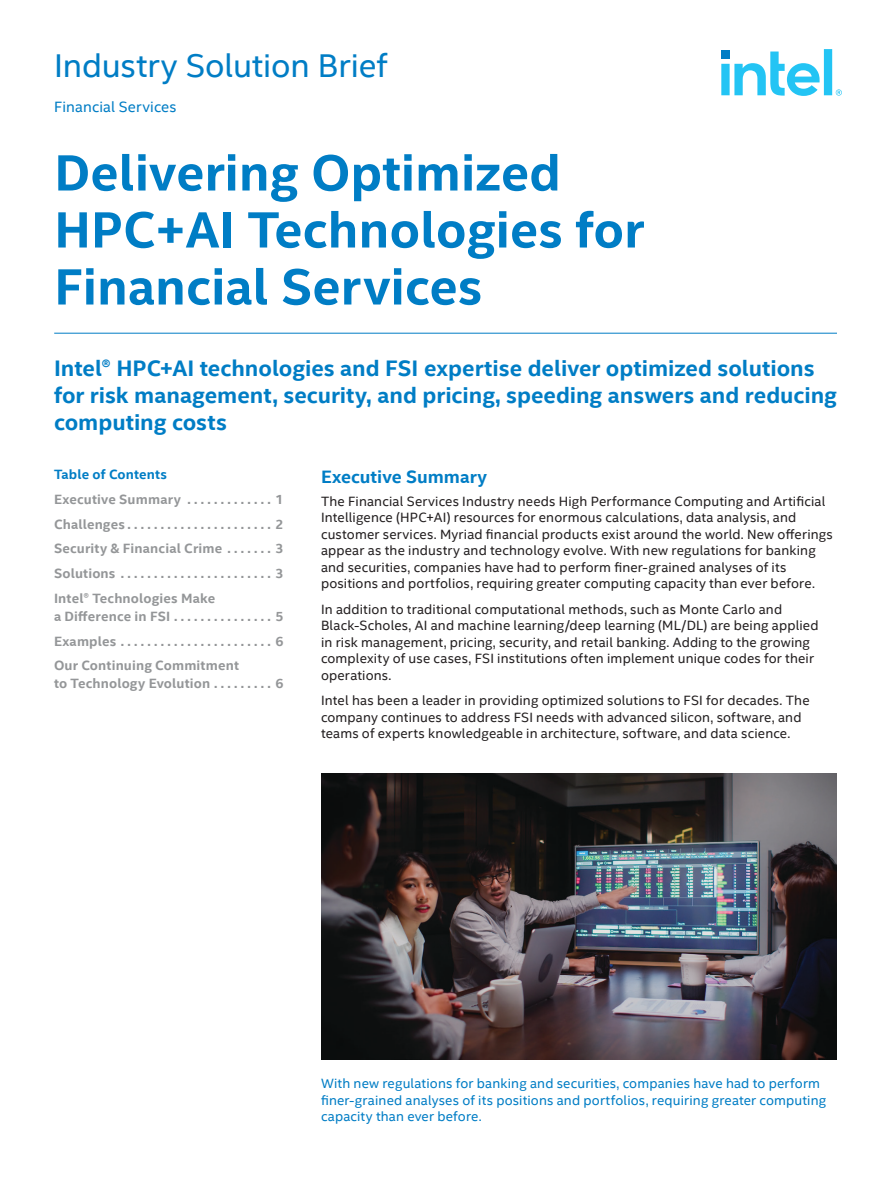
<style>
.page{position:relative;width:891px;height:1188px;background:#fff}
.page>*{position:absolute;margin:0;border:0;box-sizing:border-box;transform-origin:0 0}
.Main_Title{font:700 51px/57px "Intel Clear";color:#007dc5}
.PgTtlLft_-Page_Title{font:33px "Intel Clear";letter-spacing:-.005em;color:#007dc5}
.Subhead_1{font:700 22.5px/27px "Intel Clear";color:#007dc5}
.CopyHeaderBlue{font:700 18px "Intel Clear";color:#007dc5}
.Mini_Header{font:15px "Intel Clear";letter-spacing:.01em;color:#007dc5}
.MainCopy___Caption{font:13.5px/16.5px "Intel Clear";letter-spacing:.01em;color:#231f20}
.t1{font:700 13.5px/18px "Intel Clear";letter-spacing:.01em;color:#949698}
.t2{font:13.5px/16.5px "Intel Clear";letter-spacing:.01em;color:#007dc5}
.ToC_-_Table_of_Conte{font:700 13.5px "Intel Clear";letter-spacing:.01em;color:#007dc5}
</style>
<div class="page">
<img style="left:321px;top:773px;width:516px;height:286px">
<svg style="left:721px;top:49px;width:121px;height:47px"></svg>
<hr style="left:54px;top:333px;width:783px;height:1px;background:#007dc5">
<p class="PgTtlLft_-Page_Title" style="left:54px;top:42px;width:335px">Industry Solution Brief</p>
<p class="Mini_Header" style="left:54px;top:96px;width:124px">Financial Services</p>
<p class="Main_Title" style="left:54px;top:145px;width:591px">Delivering Optimized<br>HPC+AI Technologies for<br>Financial Services</p>
<p class="Subhead_1" style="left:54px;top:355px;width:785px">Intel® HPC+AI technologies and FSI expertise deliver optimized solutions for risk management, security, and pricing, speeding answers and reducing computing costs</p>
<p class="ToC_-_Table_of_Conte" style="left:54px;top:466px;width:115px">Table of Contents</p>
<p class="t1" style="left:54px;top:490px;width:231px">Executive Summary . . . . . . . . . . . . . 1</p>
<p class="t1" style="left:54px;top:515px;width:231px">Challenges . . . . . . . . . . . . . . . . . . . . . . 2</p>
<p class="t1" style="left:54px;top:540px;width:231px">Security &amp; Financial Crime . . . . . . . 3</p>
<p class="t1" style="left:54px;top:565px;width:231px">Solutions . . . . . . . . . . . . . . . . . . . . . . . 3</p>
<p class="t1" style="left:54px;top:589px;width:231px">Intel® Technologies Make<br>a Difference in FSI . . . . . . . . . . . . . . . 5</p>
<p class="t1" style="left:54px;top:632px;width:231px">Examples . . . . . . . . . . . . . . . . . . . . . . . 6</p>
<p class="t1" style="left:54px;top:657px;width:231px">Our Continuing Commitment<br>to Technology Evolution . . . . . . . . . 6</p>
<p class="CopyHeaderBlue" style="left:321px;top:465px;width:168px">Executive Summary</p>
<p class="MainCopy___Caption" style="left:321px;top:492px;width:513px">The Financial Services Industry needs High Performance Computing and Artificial Intelligence (HPC+AI) resources for enormous calculations, data analysis, and customer services. Myriad financial products exist around the world. New offerings appear as the industry and technology evolve. With new regulations for banking and securities, companies have had to perform finer-grained analyses of its positions and portfolios, requiring greater computing capacity than ever before.</p>
<p class="MainCopy___Caption" style="left:321px;top:600px;width:499px">In addition to traditional computational methods, such as Monte Carlo and Black-Scholes, AI and machine learning/deep learning (ML/DL) are being applied in risk management, pricing, security, and retail banking. Adding to the growing complexity of use cases, FSI institutions often implement unique codes for their operations.</p>
<p class="MainCopy___Caption" style="left:321px;top:692px;width:490px">Intel has been a leader in providing optimized solutions to FSI for decades. The company continues to address FSI needs with advanced silicon, software, and teams of experts knowledgeable in architecture, software, and data science.</p>
<p class="t2" style="left:321px;top:1075px;width:507px">With new regulations for banking and securities, companies have had to perform finer-grained analyses of its positions and portfolios, requiring greater computing capacity than ever before.</p>
</div>
